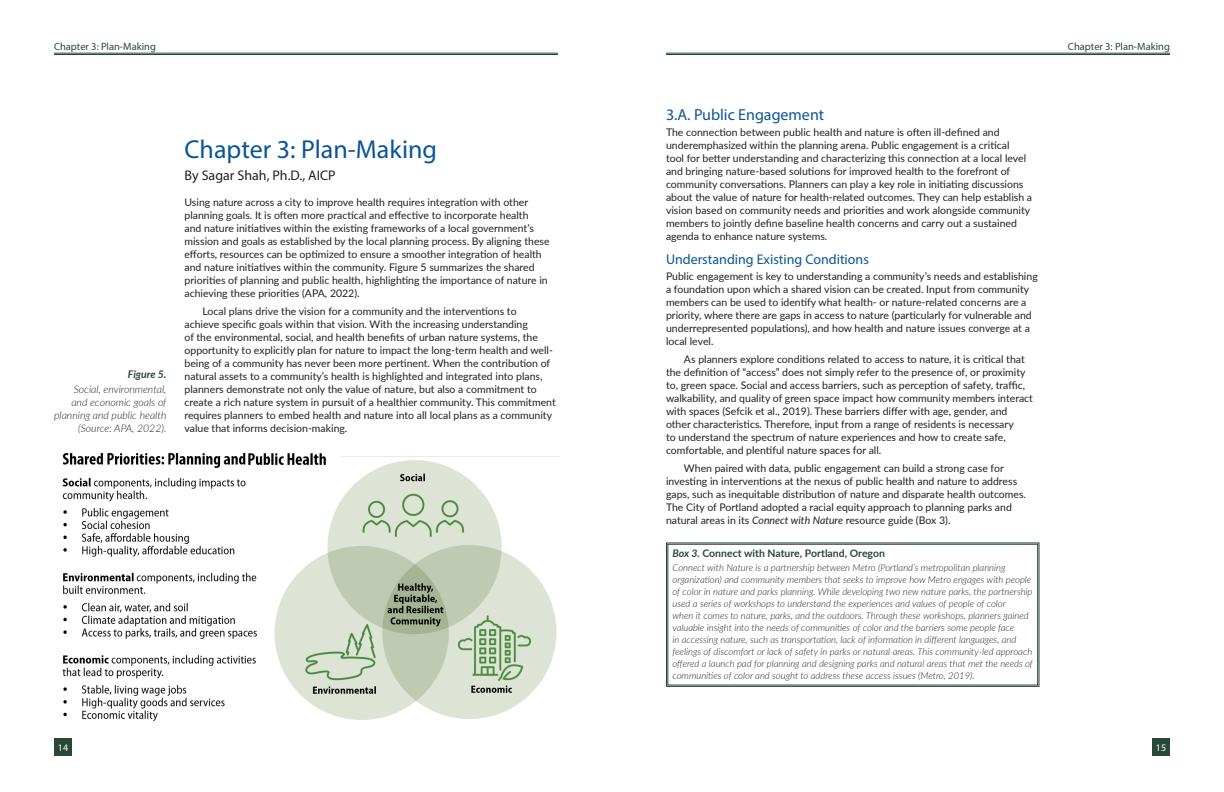
<style>
.page{position:relative;width:1224px;height:792px;background:#fff}
.page>*{position:absolute;margin:0;border:0;box-sizing:border-box;transform-origin:0 0}
.t1{font:26px "Myriad Pro";color:#0b5595}
.t2{font:16px "Myriad Pro";color:#0b5595}
.t3{font:14px "Myriad Pro";color:#0b5595}
.t4{font:14px "Myriad Pro";color:#231f20}
.t5{font:10.5px/13px "Lato";color:#231f20}
.t6{font:italic 300 10.5px/13px "Lato";color:#231f20;text-align:right}
.t7{font:10.5px "Myriad Pro";color:#2a4a37}
.t8{font:700 10.5px "Lato";color:#2a4a37}
.t9{font:italic 700 10.5px "Lato";color:#274634}
.t10{font:10px "Myriad Pro";color:#fff}
.t11{font:italic 300 9.5px/12px "Lato";color:#231f20}
.s1{font-style:italic}
</style>
<div class="page">
<div style="left:54px;top:738px;width:18px;height:18px;background:#294936"></div>
<div style="left:1152px;top:738px;width:18px;height:18px;background:#294936"></div>
<hr style="left:54px;top:53px;width:504px;height:1px;background:#294936">
<hr style="left:54px;top:54px;width:504px;height:1px;background:#294936">
<hr style="left:666px;top:53px;width:504px;height:1px;background:#294936">
<hr style="left:666px;top:54px;width:504px;height:1px;background:#294936">
<img style="left:62px;top:452px;width:195px;height:270px">
<img style="left:274px;top:456px;width:286px;height:264px">
<div style="left:247px;top:448px;width:93px;height:48px;background:#fff"></div>
<img style="left:248px;top:453px;width:78px;height:13px">
<svg style="left:666px;top:542px;width:374px;height:145px"></svg>
<div style="left:668px;top:544px;width:370px;height:141px;border:1px solid #274634"></div>
<p class="t7" style="left:54px;top:40px;width:104px">Chapter 3: Plan-Making</p>
<p class="t9" style="left:128px;top:366px;width:40px">Figure 5.</p>
<p class="t6" style="left:54px;top:382px;width:114px">Social, environmental,<br>and economic goals of planning and public health (Source: APA, 2022).</p>
<p class="t1" style="left:184px;top:133px;width:254px">Chapter 3: Plan-Making</p>
<p class="t4" style="left:184px;top:166px;width:153px">By Sagar Shah, Ph.D., AICP</p>
<p class="t5" style="left:184px;top:196px;width:367px">Using nature across a city to improve health requires integration with other planning goals. It is often more practical and effective to incorporate health<br>and nature initiatives within the existing frameworks of a local government’s mission and goals as established by the local planning process. By aligning these efforts, resources can be optimized to ensure a smoother integration of health and nature initiatives within the community. Figure 5 summarizes the shared priorities of planning and public health, highlighting the importance of nature in achieving these priorities (APA, 2022).</p>
<p class="t5" style="left:184px;top:305px;width:373px;text-indent:18px">Local plans drive the vision for a community and the interventions to<br>achieve specific goals within that vision. With the increasing understanding<br>of the environmental, social, and health benefits of urban nature systems, the opportunity to explicitly plan for nature to impact the long-term health and well&shy;being of a community has never been more pertinent. When the contribution of natural assets to a community’s health is highlighted and integrated into plans, planners demonstrate not only the value of nature, but also a commitment to create a rich nature system in pursuit of a healthier community. This commitment requires planners to embed health and nature into all local plans as a community value that informs decision-making.</p>
<p class="t2" style="left:666px;top:105px;width:160px">3.A. Public Engagement</p>
<p class="t5" style="left:666px;top:125px;width:368px">The connection between public health and nature is often ill-defined and underemphasized within the planning arena. Public engagement is a critical<br>tool for better understanding and characterizing this connection at a local level and bringing nature-based solutions for improved health to the forefront of community conversations. Planners can play a key role in initiating discussions about the value of nature for health-related outcomes. They can help establish a vision based on community needs and priorities and work alongside community members to jointly define baseline health concerns and carry out a sustained agenda to enhance nature systems.</p>
<p class="t3" style="left:666px;top:251px;width:204px">Understanding Existing Conditions</p>
<p class="t5" style="left:666px;top:269px;width:373px">Public engagement is key to understanding a community’s needs and establishing a foundation upon which a shared vision can be created. Input from community members can be used to identify what health- or nature-related concerns are a priority, where there are gaps in access to nature (particularly for vulnerable and underrepresented populations), and how health and nature issues converge at a local level.</p>
<p class="t5" style="left:666px;top:352px;width:369px;text-indent:18px">As planners explore conditions related to access to nature, it is critical that the definition of “access” does not simply refer to the presence of, or proximity to, green space. Social and access barriers, such as perception of safety, traffic, walkability, and quality of green space impact how community members interact with spaces (Sefcik et al., 2019). These barriers differ with age, gender, and other characteristics. Therefore, input from a range of residents is necessary<br>to understand the spectrum of nature experiences and how to create safe, comfortable, and plentiful nature spaces for all.</p>
<p class="t5" style="left:666px;top:461px;width:362px;text-indent:18px">When paired with data, public engagement can build a strong case for investing in interventions at the nexus of public health and nature to address gaps, such as inequitable distribution of nature and disparate health outcomes.<br>The City of Portland adopted a racial equity approach to planning parks and natural areas in its <span class="s1">Connect with Nature</span> resource guide (Box 3).</p>
<p class="t8" style="left:672px;top:546px;width:214px"><span class="s1">Box 3.</span> Connect with Nature, Portland, Oregon</p>
<p class="t11" style="left:672px;top:562px;width:362px">Connect with Nature is a partnership between Metro (Portland’s metropolitan planning organization) and community members that seeks to improve how Metro engages with people of color in nature and parks planning. While developing two new nature parks, the partnership used a series of workshops to understand the experiences and values of people of color<br>when it comes to nature, parks, and the outdoors. Through these workshops, planners gained valuable insight into the needs of communities of color and the barriers some people face<br>in accessing nature, such as transportation, lack of information in different languages, and feelings of discomfort or lack of safety in parks or natural areas. This community-led approach offered a launch pad for planning and designing parks and natural areas that met the needs of communities of color and sought to address these access issues (Metro, 2019).</p>
<p class="t7" style="left:1068px;top:40px;width:104px">Chapter 3: Plan-Making</p>
<p class="t10" style="left:58px;top:741px;width:12px">14</p>
<p class="t10" style="left:1156px;top:741px;width:12px">15</p>
</div>
